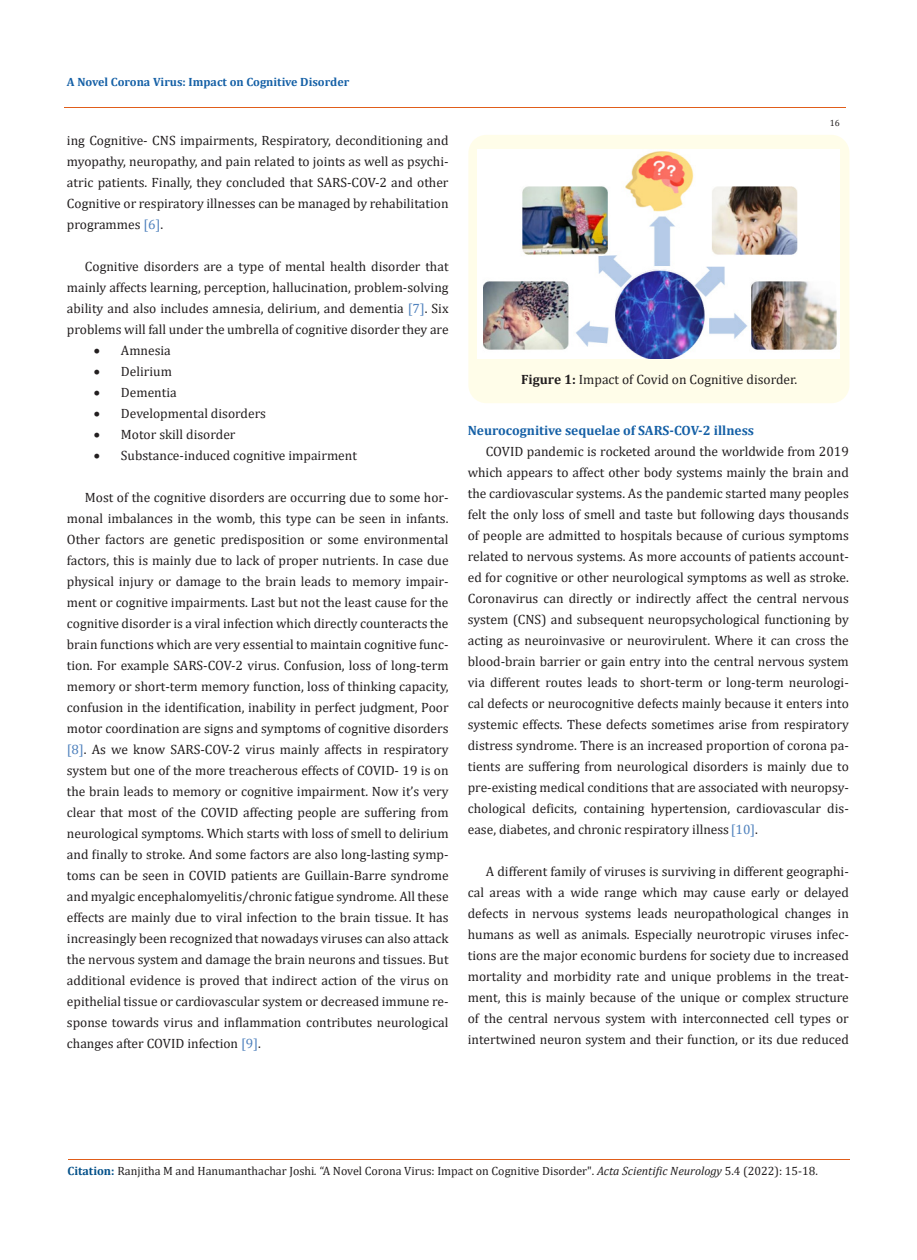
<style>
.page{position:relative;width:917px;height:1260px;background:#fff}
.page>*{position:absolute;margin:0;border:0;box-sizing:border-box;transform-origin:0 0}
.t1{font:13.5px/21px "Cambria";color:#231f20;text-align:justify}
.t2{font:700 13.5px "Cambria";color:#1560a6}
.t3{font:12px "Cambria";color:#231f20}
.t4{font:700 12px "Cambria";color:#1560a6}
.t5{font:9px "Cambria";color:#231f20}
.s1{color:#4f81bd}
.s2{font-weight:700}
.s3{font-weight:700;color:#035089}
.s4{font-style:italic}
</style>
<div class="page">
<div style="left:468px;top:135px;width:381px;height:268px;background:#fffde9;border-radius:18px"></div>
<img style="left:478px;top:149px;width:361px;height:209px">
<hr style="left:64px;top:108px;width:781px;height:1px;background:#e05d1a">
<hr style="left:68px;top:1160px;width:781px;height:1px;background:#e05d1a">
<p class="t4" style="left:67px;top:73px;width:284px">A Novel Corona Virus: Impact on Cognitive Disorder</p>
<p class="t1" style="left:67px;top:130px;width:383px">ing Cognitive- CNS impairments, Respiratory, deconditioning and myopathy, neuropathy, and pain related to joints as well as psychi&shy;atric patients. Finally, they concluded that SARS-COV-2 and other Cognitive or respiratory illnesses can be managed by rehabilitation programmes <span class="s1">[6]</span>.</p>
<p class="t1" style="left:67px;top:256px;width:383px;text-indent:18px">Cognitive disorders are a type of mental health disorder that mainly affects learning, perception, hallucination, problem-solving ability and also includes amnesia, delirium, and dementia <span class="s1">[7]</span>. Six problems will fall under the umbrella of cognitive disorder they are</p>
<p class="t1" style="left:94px;top:340px;width:78px">• Amnesia</p>
<p class="t1" style="left:94px;top:361px;width:79px">• Delirium</p>
<p class="t1" style="left:94px;top:382px;width:84px">• Dementia</p>
<p class="t1" style="left:94px;top:403px;width:174px">• Developmental disorders</p>
<p class="t1" style="left:94px;top:424px;width:143px">• Motor skill disorder</p>
<p class="t1" style="left:94px;top:445px;width:264px">• Substance-induced cognitive impairment</p>
<p class="t1" style="left:67px;top:487px;width:383px;text-indent:18px">Most of the cognitive disorders are occurring due to some hor&shy;monal imbalances in the womb, this type can be seen in infants.<br>Other factors are genetic predisposition or some environmental factors, this is mainly due to lack of proper nutrients. In case due physical injury or damage to the brain leads to memory impair&shy;ment or cognitive impairments. Last but not the least cause for the cognitive disorder is a viral infection which directly counteracts the brain functions which are very essential to maintain cognitive func&shy;tion. For example SARS-COV-2 virus. Confusion, loss of long-term memory or short-term memory function, loss of thinking capacity, confusion in the identification, inability in perfect judgment, Poor motor coordination are signs and symptoms of cognitive disorders <span class="s1">[8]</span>. As we know SARS-COV-2 virus mainly affects in respiratory system but one of the more treacherous effects of COVID- 19 is on the brain leads to memory or cognitive impairment. Now it’s very clear that most of the COVID affecting people are suffering from neurological symptoms. Which starts with loss of smell to delirium and finally to stroke. And some factors are also long-lasting symp&shy;toms can be seen in COVID patients are Guillain-Barre syndrome and myalgic encephalomyelitis/chronic fatigue syndrome. All these effects are mainly due to viral infection to the brain tissue. It has increasingly been recognized that nowadays viruses can also attack the nervous system and damage the brain neurons and tissues. But additional evidence is proved that indirect action of the virus on epithelial tissue or cardiovascular system or decreased immune re&shy;sponse towards virus and inflammation contributes neurological changes after COVID infection <span class="s1">[9]</span>.</p>
<p class="t5" style="left:829px;top:118px;width:11px">16</p>
<p class="t1" style="left:521px;top:369px;width:277px"><span class="s2">Figure 1:</span> Impact of Covid on Cognitive disorder.</p>
<p class="t2" style="left:468px;top:421px;width:288px">Neurocognitive sequelae of SARS-COV-2 illness</p>
<p class="t1" style="left:468px;top:441px;width:382px;text-indent:18px">COVID pandemic is rocketed around the worldwide from 2019 which appears to affect other body systems mainly the brain and the cardiovascular systems. As the pandemic started many peoples felt the only loss of smell and taste but following days thousands of people are admitted to hospitals because of curious symptoms related to nervous systems. As more accounts of patients account&shy;ed for cognitive or other neurological symptoms as well as stroke.<br>Coronavirus can directly or indirectly affect the central nervous system (CNS) and subsequent neuropsychological functioning by acting as neuroinvasive or neurovirulent. Where it can cross the blood-brain barrier or gain entry into the central nervous system via different routes leads to short-term or long-term neurologi&shy;cal defects or neurocognitive defects mainly because it enters into systemic effects. These defects sometimes arise from respiratory distress syndrome. There is an increased proportion of corona pa&shy;tients are suffering from neurological disorders is mainly due to pre-existing medical conditions that are associated with neuropsy&shy;chological deficits, containing hypertension, cardiovascular dis&shy;ease, diabetes, and chronic respiratory illness <span class="s1">[10]</span>.</p>
<p class="t1" style="left:468px;top:861px;width:382px;text-indent:18px">A different family of viruses is surviving in different geographi&shy;cal areas with a wide range which may cause early or delayed defects in nervous systems leads neuropathological changes in humans as well as animals. Especially neurotropic viruses infec&shy;tions are the major economic burdens for society due to increased mortality and morbidity rate and unique problems in the treat&shy;ment, this is mainly because of the unique or complex structure of the central nervous system with interconnected cell types or intertwined neuron system and their function, or its due reduced</p>
<p class="t3" style="left:68px;top:1164px;width:751px"><span class="s3">Citation:</span> Ranjitha M and Hanumanthachar Joshi<span class="s4">.</span> “A Novel Corona Virus: Impact on Cognitive Disorder". <span class="s4">Acta Scientific Neurology</span> 5.4 (2022): 15-18.</p>
</div>
